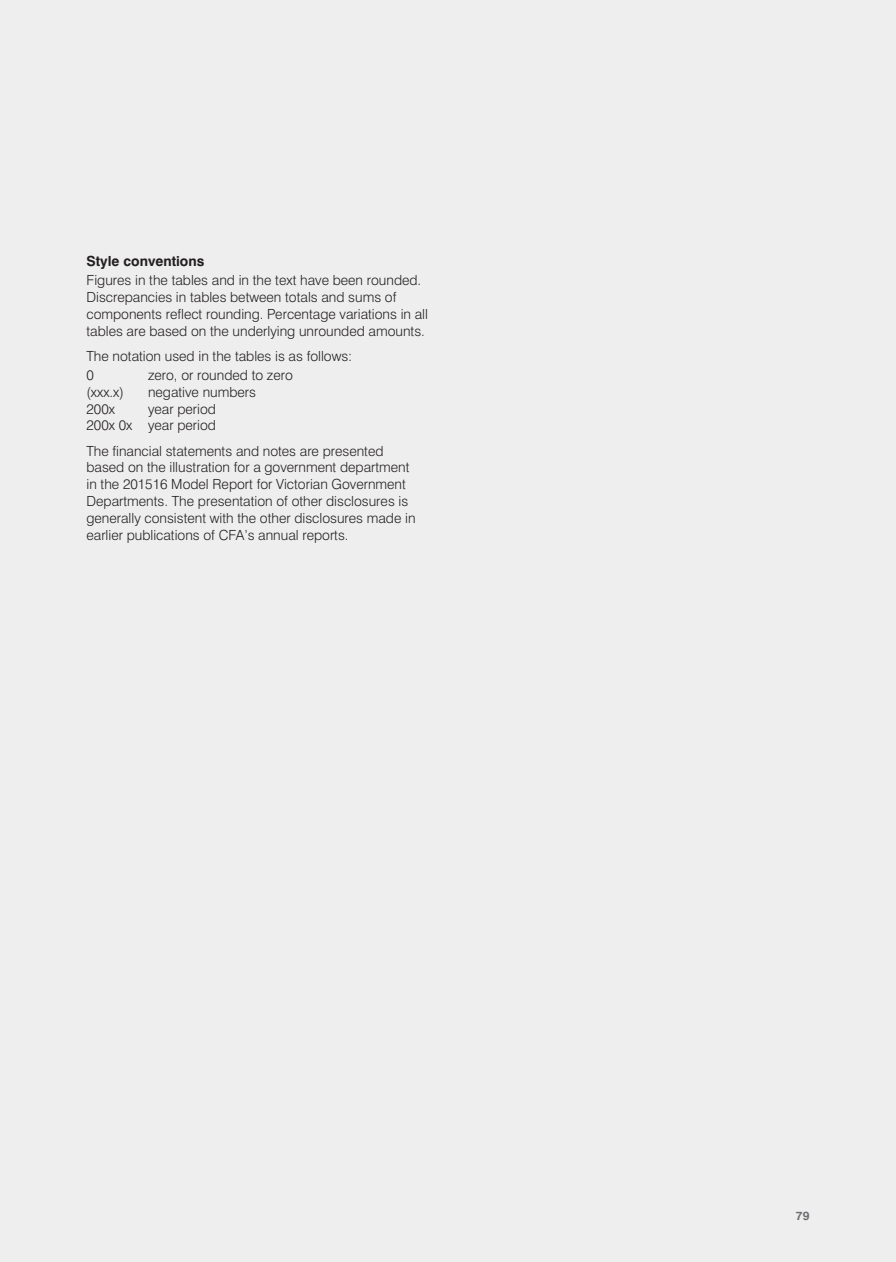
<style>
.page{position:relative;width:896px;height:1262px;background:#fff}
.page>*{position:absolute;margin:0;border:0;box-sizing:border-box;transform-origin:0 0}
.t1{font:300 13.95px/16.8px "Swiss 721 BT";color:#231f20}
.t2{font:700 13.95px "Swiss 721 BT";color:#231f20}
.t3{font:700 12px "Swiss 721 BT";color:#6c6d70}
</style>
<div class="page">
<div style="left:0;top:0;width:895px;height:1262px;background:#eeeeef"></div>
<p class="t2" style="left:86px;top:253px;width:119px">Style conventions</p>
<p class="t1" style="left:86px;top:272px;width:343px">Figures in the tables and in the text have been rounded.<br>Discrepancies in tables between totals and sums of components reflect rounding. Percentage variations in all tables are based on the underlying unrounded amounts.</p>
<p class="t1" style="left:86px;top:346px;width:267px;line-height:18.9px">The notation used in the tables is as follows:<br>0</p>
<p class="t1" style="left:148px;top:366px;width:146px">zero, or rounded to zero</p>
<p class="t1" style="left:86px;top:383px;width:39px">(xxx.x)</p>
<p class="t1" style="left:148px;top:383px;width:109px">negative numbers</p>
<p class="t1" style="left:86px;top:400px;width:30px">200x</p>
<p class="t1" style="left:86px;top:400px;width:131px;text-align:right">year period<br>200x 0x year period</p>
<p class="t1" style="left:86px;top:442px;width:330px">The financial statements and notes are presented based on the illustration for a government department in the 201516 Model Report for Victorian Government Departments. The presentation of other disclosures is generally consistent with the other disclosures made in earlier publications of CFA’s annual reports.</p>
<p class="t3" style="left:795px;top:1209px;width:15px">79</p>
</div>
